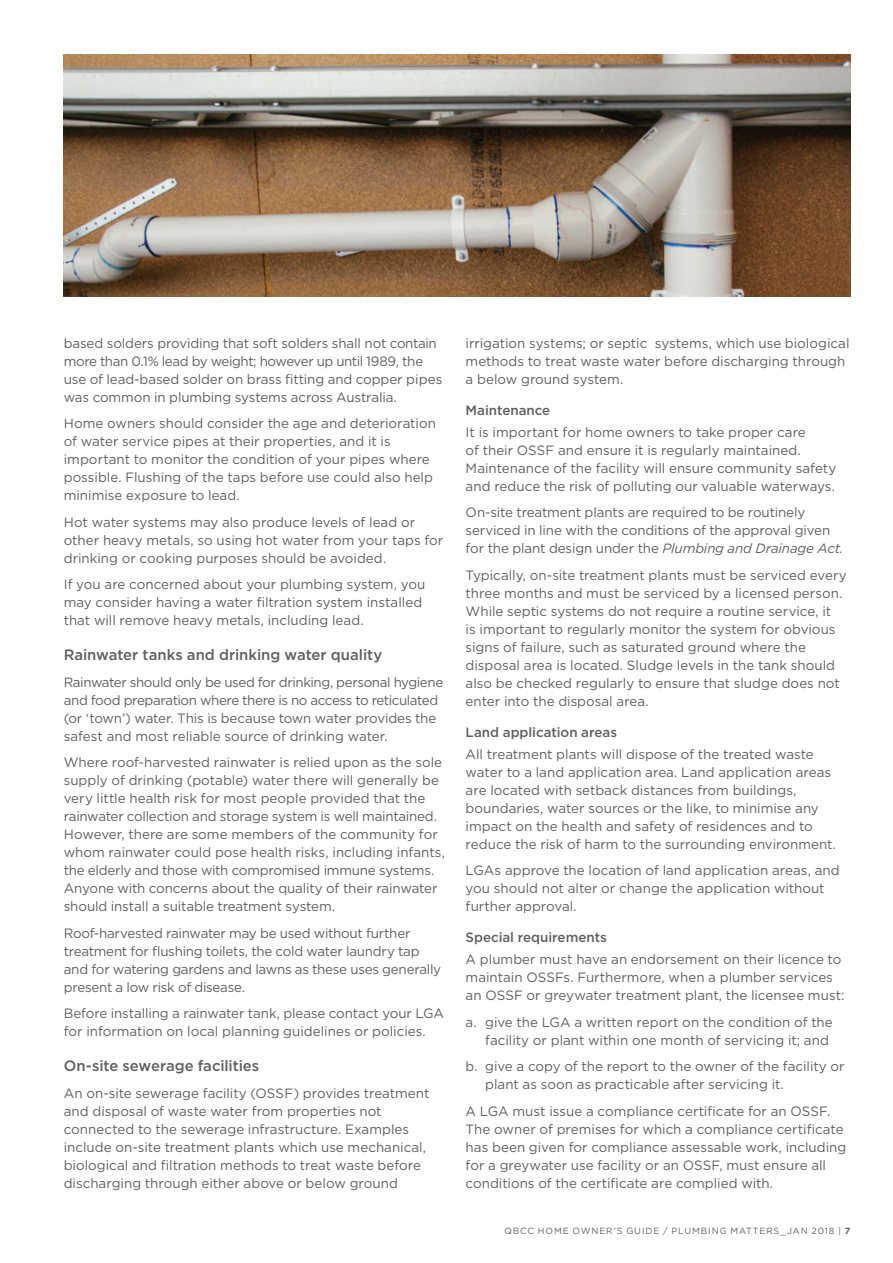
<style>
.page{position:relative;width:893px;height:1263px;background:#fff}
.page>*{position:absolute;margin:0;border:0;box-sizing:border-box;transform-origin:0 0}
.t1{font:500 15px "Gotham";letter-spacing:-.005em;color:#5f5f62}
.t2{font:13.5px/18px "Gotham";letter-spacing:-.005em;color:#5f5f62}
.t3{font:13.5px/18px "Gotham";letter-spacing:-.025em;color:#5f5f62}
.t4{font:500 13.5px "Gotham";color:#5f5f62}
.t5{font:9px "Gotham";letter-spacing:.1em;color:#5f5f62}
.s1{font-style:italic}
.s2{font-weight:700}
</style>
<div class="page">
<img style="left:64px;top:55px;width:786px;height:241px">
<p class="t2" style="left:64px;top:334px;width:380px">based solders providing that soft solders shall not contain more than 0.1% lead by weight; however up until 1989, the use of lead-based solder on brass fitting and copper pipes was common in plumbing systems across Australia.</p>
<p class="t2" style="left:64px;top:414px;width:374px">Home owners should consider the age and deterioration of water service pipes at their properties, and it is important to monitor the condition of your pipes where possible. Flushing of the taps before use could also help minimise exposure to lead.</p>
<p class="t2" style="left:64px;top:513px;width:381px">Hot water systems may also produce levels of lead or other heavy metals, so using hot water from your taps for drinking or cooking purposes should be avoided.</p>
<p class="t2" style="left:64px;top:575px;width:363px">If you are concerned about your plumbing system, you may consider having a water filtration system installed that will remove heavy metals, including lead.</p>
<h3 class="t1" style="left:64px;top:645px;width:320px">Rainwater tanks and drinking water quality</h3>
<p class="t3" style="left:64px;top:673px;width:381px">Rainwater should only be used for drinking, personal hygiene and food preparation where there is no access to reticulated (or ‘town’) water. This is because town water provides the safest and most reliable source of drinking water.</p>
<p class="t2" style="left:64px;top:753px;width:383px">Where roof-harvested rainwater is relied upon as the sole supply of drinking (potable) water there will generally be very little health risk for most people provided that the rainwater collection and storage system is well maintained.<br>However, there are some members of the community for whom rainwater could pose health risks, including infants, the elderly and those with compromised immune systems.<br>Anyone with concerns about the quality of their rainwater should install a suitable treatment system.</p>
<p class="t2" style="left:64px;top:924px;width:379px">Roof-harvested rainwater may be used without further treatment for flushing toilets, the cold water laundry tap and for watering gardens and lawns as these uses generally present a low risk of disease.</p>
<p class="t2" style="left:64px;top:1004px;width:382px">Before installing a rainwater tank, please contact your LGA for information on local planning guidelines or policies.</p>
<h3 class="t1" style="left:64px;top:1056px;width:197px">On-site sewerage facilities</h3>
<p class="t2" style="left:64px;top:1084px;width:367px">An on-site sewerage facility (OSSF) provides treatment and disposal of waste water from properties not connected to the sewerage infrastructure. Examples include on-site treatment plants which use mechanical, biological and filtration methods to treat waste before discharging through either above or below ground</p>
<p class="t2" style="left:466px;top:334px;width:385px">irrigation systems; or septic systems, which use biological methods to treat waste water before discharging through a below ground system.</p>
<h4 class="t4" style="left:466px;top:401px;width:86px">Maintenance</h4>
<p class="t2" style="left:466px;top:423px;width:372px">It is important for home owners to take proper care<br>of their OSSF and ensure it is regularly maintained.<br>Maintenance of the facility will ensure community safety and reduce the risk of polluting our valuable waterways.</p>
<p class="t2" style="left:466px;top:503px;width:379px">On-site treatment plants are required to be routinely serviced in line with the conditions of the approval given for the plant design under the <span class="s1">Plumbing and Drainage Act.</span></p>
<p class="t2" style="left:466px;top:566px;width:382px">Typically, on-site treatment plants must be serviced every three months and must be serviced by a licensed person.<br>While septic systems do not require a routine service, it<br>is important to regularly monitor the system for obvious signs of failure, such as saturated ground where the disposal area is located. Sludge levels in the tank should also be checked regularly to ensure that sludge does not enter into the disposal area.</p>
<h4 class="t4" style="left:466px;top:723px;width:153px">Land application areas</h4>
<p class="t2" style="left:466px;top:745px;width:372px">All treatment plants will dispose of the treated waste water to a land application area. Land application areas are located with setback distances from buildings, boundaries, water sources or the like, to minimise any impact on the health and safety of residences and to reduce the risk of harm to the surrounding environment.</p>
<p class="t2" style="left:466px;top:861px;width:376px">LGAs approve the location of land application areas, and you should not alter or change the application without further approval.</p>
<h4 class="t4" style="left:466px;top:928px;width:143px">Special requirements</h4>
<p class="t2" style="left:466px;top:950px;width:380px">A plumber must have an endorsement on their licence to maintain OSSFs. Furthermore, when a plumber services an OSSF or greywater treatment plant, the licensee must:</p>
<p class="t2" style="left:466px;top:1013px;width:369px;text-align:right">a. give the LGA a written report on the condition of the facility or plant within one month of servicing it; and</p>
<p class="t2" style="left:485px;top:1057px;width:361px;text-indent:-19px">b. give a copy of the report to the owner of the facility or plant as soon as practicable after servicing it.</p>
<p class="t2" style="left:466px;top:1102px;width:382px">A LGA must issue a compliance certificate for an OSSF.<br>The owner of premises for which a compliance certificate has been given for compliance assessable work, including for a greywater use facility or an OSSF, must ensure all conditions of the certificate are complied with.</p>
<p class="t5" style="left:504px;top:1225px;width:348px">QBCC HOME OWNER’S GUIDE / PLUMBING MATTERS_JAN 2018 | <span class="s2">7</span></p>
</div>
